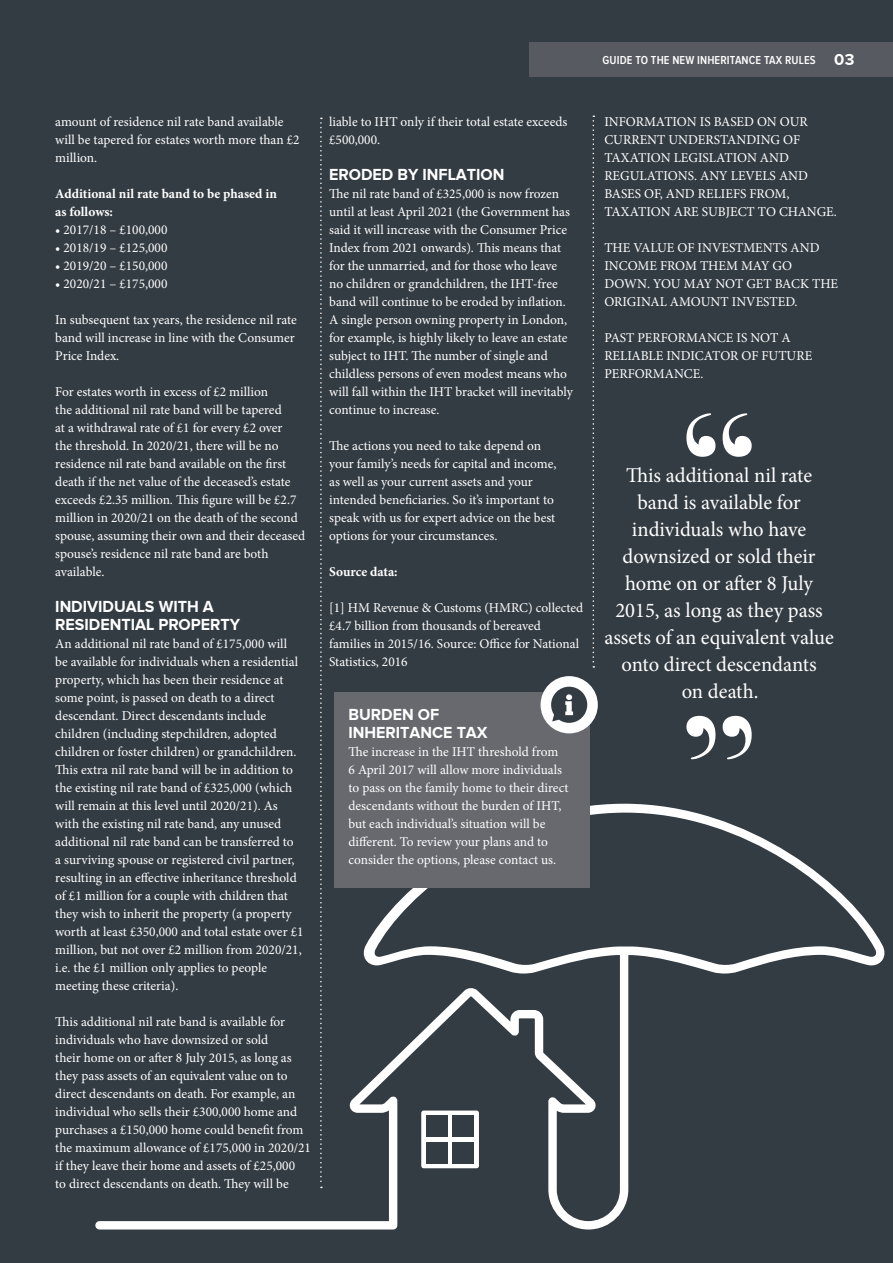
<style>
.page{position:relative;width:893px;height:1263px;background:#343c43}
.page>*{position:absolute;margin:0;border:0;box-sizing:border-box;transform-origin:0 0}
.t1{font:21px/27px "Minion Pro";color:#fff;text-align:center}
.t2{font:700 16.5px/18px "Proxima Nova";color:#fff}
.t3{font:13.5px/18px "Minion Pro";color:#fff}
.t4{font:700 13.5px/18px "Minion Pro";color:#fff}
.t5{font:600 12px "Proxima Nova Cond";letter-spacing:.01em;color:#fff}
.s1{font-family:"Proxima Nova";font-weight:700;font-size:16.5px}
</style>
<div class="page">
<div style="left:530px;top:43px;width:363px;height:34px;background:#575a60"></div>
<svg style="left:320px;top:118px;width:2px;height:684px"></svg>
<svg style="left:593px;top:116px;width:1px;height:552px"></svg>
<svg style="left:686px;top:413px;width:66px;height:44px"></svg>
<svg style="left:686px;top:716px;width:66px;height:43px"></svg>
<svg style="left:95px;top:804px;width:790px;height:425px"></svg>
<svg style="left:374px;top:813px;width:502px;height:152px"></svg>
<div style="left:334px;top:692px;width:256px;height:196px;background:#67696f"></div>
<div style="left:540px;top:676px;width:58px;height:57px;background:#fff;border-radius:50%"></div>
<svg style="left:551px;top:687px;width:36px;height:36px"></svg>
<p class="t5" style="left:602px;top:55px;width:253px">GUIDE TO THE NEW INHERITANCE TAX RULES <span class="s1">03</span></p>
<p class="t3" style="left:55px;top:113px;width:246px">amount of residence nil rate band available will be tapered for estates worth more than £2 million.</p>
<p class="t4" style="left:55px;top:185px;width:223px">Additional nil rate band to be phased in as follows:</p>
<p class="t3" style="left:55px;top:221px;width:114px">• 2017/18 – £100,000</p>
<p class="t3" style="left:55px;top:239px;width:114px">• 2018/19 – £125,000</p>
<p class="t3" style="left:55px;top:257px;width:114px">• 2019/20 – £150,000</p>
<p class="t3" style="left:55px;top:275px;width:114px">• 2020/21 – £175,000</p>
<p class="t3" style="left:55px;top:311px;width:243px">In subsequent tax years, the residence nil rate band will increase in line with the Consumer<br>Price Index.</p>
<p class="t3" style="left:55px;top:383px;width:252px">For estates worth in excess of £2 million<br>the additional nil rate band will be tapered<br>at a withdrawal rate of £1 for every £2 over<br>the threshold. In 2020/21, there will be no residence nil rate band available on the first death if the net value of the deceased’s estate exceeds £2.35 million. This figure will be £2.7 million in 2020/21 on the death of the second spouse, assuming their own and their deceased spouse’s residence nil rate band are both available.</p>
<p class="t2" style="left:55px;top:597px;width:186px">INDIVIDUALS WITH A<br>RESIDENTIAL PROPERTY</p>
<p class="t3" style="left:55px;top:635px;width:250px">An additional nil rate band of £175,000 will<br>be available for individuals when a residential property, which has been their residence at some point, is passed on death to a direct descendant. Direct descendants include children (including stepchildren, adopted children or foster children) or grandchildren.<br>This extra nil rate band will be in addition to the existing nil rate band of £325,000 (which will remain at this level until 2020/21). As with the existing nil rate band, any unused additional nil rate band can be transferred to<br>a surviving spouse or registered civil partner, resulting in an effective inheritance threshold of £1 million for a couple with children that they wish to inherit the property (a property worth at least £350,000 and total estate over £1 million, but not over £2 million from 2020/21, i.e. the £1 million only applies to people meeting these criteria).</p>
<p class="t3" style="left:55px;top:1013px;width:257px">This additional nil rate band is available for individuals who have downsized or sold<br>their home on or after 8 July 2015, as long as they pass assets of an equivalent value on to direct descendants on death. For example, an individual who sells their £300,000 home and purchases a £150,000 home could benefit from the maximum allowance of £175,000 in 2020/21 if they leave their home and assets of £25,000<br>to direct descendants on death. They will be</p>
<p class="t3" style="left:329px;top:113px;width:240px">liable to IHT only if their total estate exceeds £500,000.</p>
<p class="t2" style="left:329px;top:165px;width:177px">ERODED BY INFLATION</p>
<p class="t3" style="left:329px;top:185px;width:245px">The nil rate band of £325,000 is now frozen until at least April 2021 (the Government has said it will increase with the Consumer Price Index from 2021 onwards). This means that for the unmarried, and for those who leave no children or grandchildren, the IHT-free band will continue to be eroded by inflation.<br>A single person owning property in London, for example, is highly likely to leave an estate subject to IHT. The number of single and childless persons of even modest means who will fall within the IHT bracket will inevitably continue to increase.</p>
<p class="t3" style="left:329px;top:437px;width:229px">The actions you need to take depend on your family’s needs for capital and income, as well as your current assets and your intended beneficiaries. So it’s important to speak with us for expert advice on the best options for your circumstances.</p>
<p class="t4" style="left:329px;top:562px;width:70px">Source data:</p>
<p class="t3" style="left:329px;top:599px;width:256px">[1] HM Revenue &amp; Customs (HMRC) collected £4.7 billion from thousands of bereaved families in 2015/16. Source: Office for National Statistics, 2016</p>
<p class="t2" style="left:349px;top:705px;width:141px">BURDEN OF<br>INHERITANCE TAX</p>
<p class="t3" style="left:349px;top:743px;width:221px">The increase in the IHT threshold from<br>6 April 2017 will allow more individuals to pass on the family home to their direct descendants without the burden of IHT, but each individual’s situation will be different. To review your plans and to consider the options, please contact us.</p>
<p class="t3" style="left:604px;top:113px;width:234px">INFORMATION IS BASED ON OUR<br>CURRENT UNDERSTANDING OF<br>TAXATION LEGISLATION AND<br>REGULATIONS. ANY LEVELS AND<br>BASES OF, AND RELIEFS FROM,<br>TAXATION ARE SUBJECT TO CHANGE.</p>
<p class="t3" style="left:604px;top:239px;width:235px">THE VALUE OF INVESTMENTS AND<br>INCOME FROM THEM MAY GO<br>DOWN. YOU MAY NOT GET BACK THE<br>ORIGINAL AMOUNT INVESTED.</p>
<p class="t3" style="left:604px;top:329px;width:210px">PAST PERFORMANCE IS NOT A<br>RELIABLE INDICATOR OF FUTURE<br>PERFORMANCE.</p>
<h1 class="t1" style="left:604px;top:462px;width:231px">This additional nil rate band is available for individuals who have downsized or sold their home on or after 8 July<br>2015, as long as they pass assets of an equivalent value onto direct descendants<br>on death.</h1>
</div>
